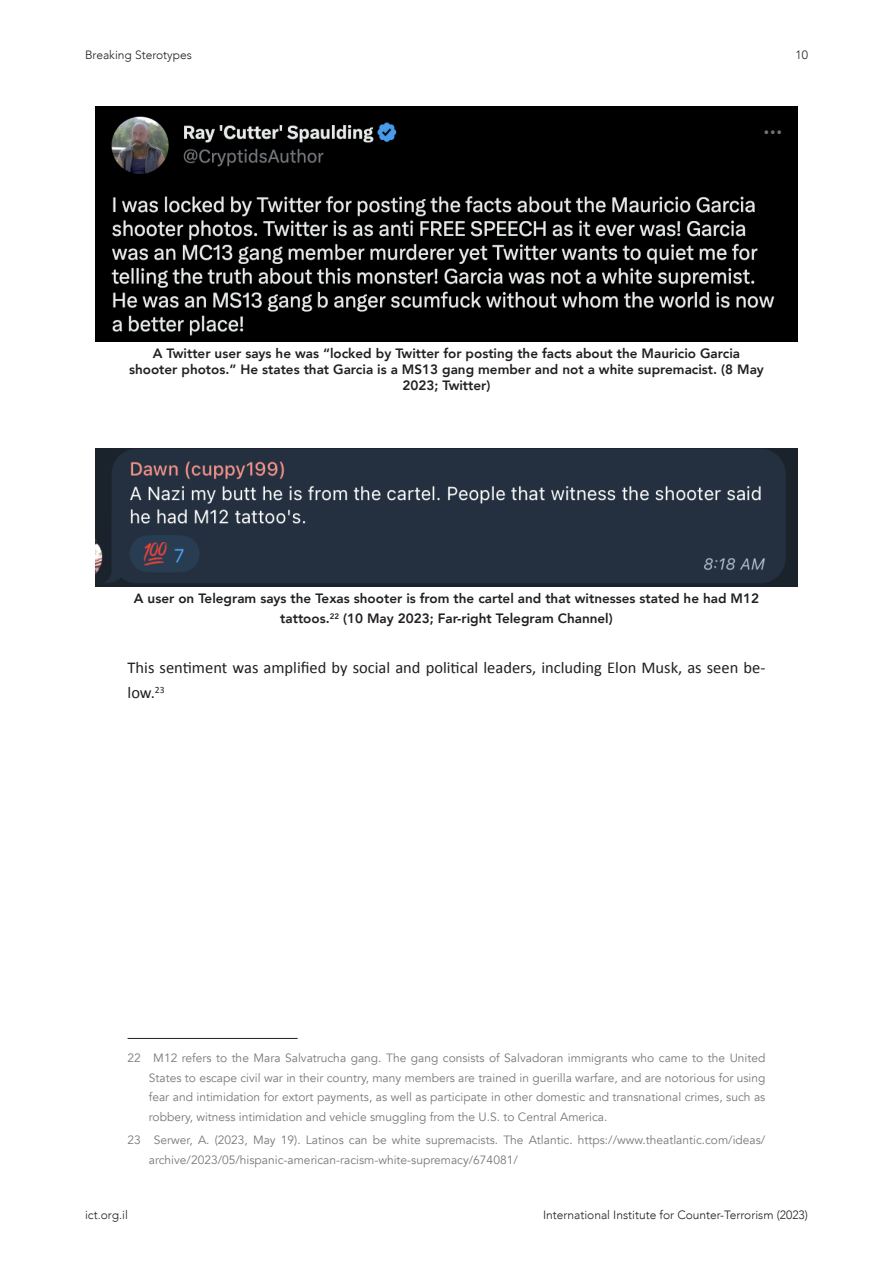
<style>
.page{position:relative;width:893px;height:1263px;background:#fff}
.page>*{position:absolute;margin:0;border:0;box-sizing:border-box;transform-origin:0 0}
.t1{font:16.5px/24.8px "Calibri";color:#231f20}
.Captions{font:800 13.5px/16.2px "Avenir";color:#231f20;text-align:center}
.Footnotes{font:12px/19.5px "Avenir";color:#76787b;text-align:justify}
.t2{font:300 12px "Avenir";color:#231f20}
</style>
<div class="page">
<img style="left:95px;top:106px;width:702px;height:236px">
<img style="left:95px;top:449px;width:702px;height:138px">
<hr style="left:128px;top:1038px;width:170px;height:1px;background:#231f20">
<p class="t2" style="left:85px;top:48px;width:108px">Breaking Sterotypes</p>
<p class="t2" style="left:795px;top:48px;width:14px">10</p>
<p class="Captions" style="left:129px;top:345px;width:636px">A Twitter user says he was “locked by Twitter for posting the facts about the Mauricio Garcia shooter photos.” He states that Garcia is a MS13 gang member and not a white supremacist. (8 May<br>2023; Twitter)</p>
<p class="Captions" style="left:134px;top:589px;width:627px;line-height:19.8px">A user on Telegram says the Texas shooter is from the cartel and that witnesses stated he had M12 tattoos.<sup>22</sup> (10 May 2023; Far-right Telegram Channel)</p>
<p class="t1" style="left:128px;top:655px;width:639px">This sentiment was amplified by social and political leaders, including Elon Musk, as seen be&shy;low.<sup>23</sup></p>
<p class="Footnotes" style="left:149px;top:1048px;width:618px;text-indent:-21px">22 M12 refers to the Mara Salvatrucha gang. The gang consists of Salvadoran immigrants who came to the United States to escape civil war in their country, many members are trained in guerilla warfare, and are notorious for using fear and intimidation for extort payments, as well as participate in other domestic and transnational crimes, such as robbery, witness intimidation and vehicle smuggling from the U.S. to Central America.</p>
<p class="Footnotes" style="left:149px;top:1131px;width:618px;text-indent:-21px">23 Serwer, A. (2023, May 19). Latinos can be white supremacists. The Atlantic. https://www.theatlantic.com/ideas/ archive/2023/05/hispanic-american-racism-white-supremacy/674081/</p>
<p class="t2" style="left:85px;top:1208px;width:44px">ict.org.il</p>
<p class="t2" style="left:543px;top:1208px;width:266px">International Institute for Counter-Terrorism (2023)</p>
</div>
